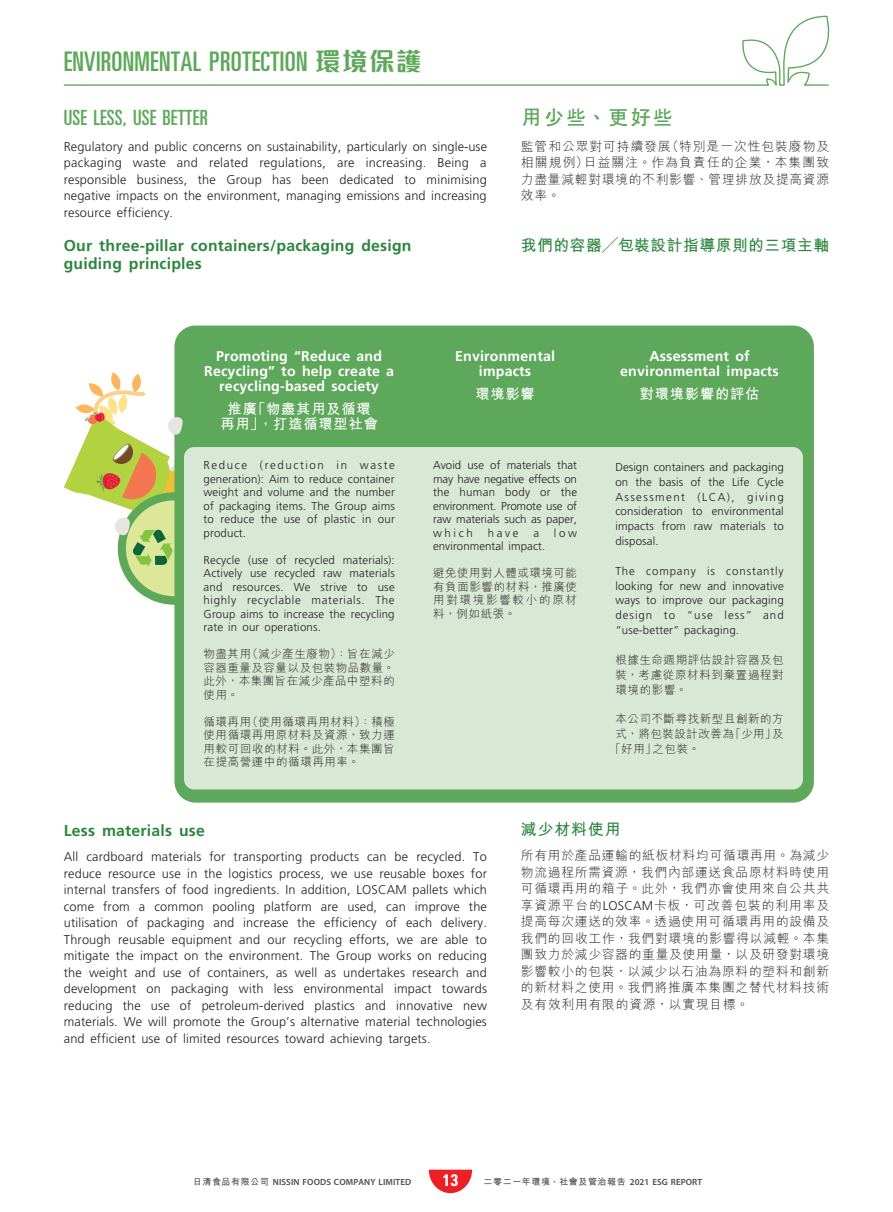
<style>
.page{position:relative;width:893px;height:1212px;background:#fff}
.page>*{position:absolute;margin:0;border:0;box-sizing:border-box;transform-origin:0 0}
.t1{font:ultra-condensed 27px "Univers LT Std";letter-spacing:.01em;color:#5da85a}
._03_H1{font:ultra-condensed 21px "Univers LT Std";letter-spacing:.01em;color:#5da85a}
._03_H1-2{font:700 21px "C Hei 2 HK";letter-spacing:.06em;color:#5da85a}
.t2{font:700 condensed 16.65px "Univers LT Std";color:#fff}
._04___H2{font:700 15.75px/18px "Frutiger LT Std";letter-spacing:.015em;color:#2b863d}
._04___H2-2{font:700 15.75px "M Hei HK";letter-spacing:.035em;color:#2b863d}
._05_____H3{font:700 14.1px/14.9px "Frutiger LT Std";letter-spacing:.015em;color:#fff;text-align:center}
._05_____H3-2{font:700 14.1px/14.9px "M Hei HK";letter-spacing:.065em;color:#fff;text-align:center}
._01_Body_Text{font:300 12.75px/16.5px "Frutiger LT Std";letter-spacing:.015em;color:#231f20;text-align:justify}
._01_Body_Text-2{font:300 12.75px/16.5px "M Hei HK";letter-spacing:.06em;color:#231f20;text-align:justify}
._08____IN2{font:300 11.55px/13.5px "Frutiger LT Std";letter-spacing:.015em;color:#231f20;text-align:justify}
._08____IN2-2{font:300 11.55px/13.5px "M Hei HK";letter-spacing:.05em;color:#231f20;text-align:justify}
._01_Body_Text-3{font:300 11.55px/13.5px "M Hei HK";letter-spacing:.06em;color:#231f20;text-align:justify}
.t3{font:600 9px "Myriad Pro";letter-spacing:.01em;color:#4b4c4d}
.t4{font:700 9px "M Hei HK";letter-spacing:.065em;color:#4b4c4d}
.s1{font-family:"M Finance HK";font-weight:700;font-stretch:normal;font-size:25.5px}
.s2{font-family:"Frutiger LT Std"}
.s3{font-family:"M Hei HK";font-weight:700}
.s4{font-family:"Myriad Pro";font-weight:600}
</style>
<div class="page">
<svg style="left:63px;top:16px;width:767px;height:70px"></svg>
<svg style="left:429px;top:1170px;width:43px;height:23px"></svg>
<svg style="left:144px;top:325px;width:670px;height:478px;fill:#5da85a"></svg>
<svg style="left:64px;top:372px;width:139px;height:224px"></svg>
<div style="left:184px;top:447px;width:619px;height:342px;background:#d8e8d5;border-radius:10px"></div>
<h1 class="t1" style="left:64px;top:46px;width:359px">ENVIRONMENTAL PROTECTION <span class="s1">環境保護</span></h1>
<p class="_03_H1" style="left:64px;top:106px;width:146px">USE LESS, USE BETTER</p>
<p class="_01_Body_Text" style="left:64px;top:138px;width:425px">Regulatory and public concerns on sustainability, particularly on single-use packaging waste and related regulations, are increasing. Being a responsible business, the Group has been dedicated to minimising negative impacts on the environment, managing emissions and increasing resource efficiency.</p>
<p class="_04___H2" style="left:64px;top:237px;width:349px">Our three-pillar containers/packaging design guiding principles</p>
<p class="_03_H1-2" style="left:521px;top:102px;width:154px">用少些、更好些</p>
<p class="_01_Body_Text-2" style="left:521px;top:137px;width:310px">監管和公眾對可持續發展（特別是一次性包裝廢物及相關規例）日益關注。作為負責任的企業，本集團致力盡量減輕對環境的不利影響、管理排放及提高資源效率。</p>
<p class="_04___H2-2" style="left:521px;top:234px;width:310px">我們的容器╱包裝設計指導原則的三項主軸</p>
<p class="_05_____H3" style="left:204px;top:349px;width:191px">Promoting “Reduce and<br>Recycling” to help create a recycling-based society</p>
<p class="_05_____H3-2" style="left:220px;top:400px;width:159px">推廣「物盡其用及循環再用」，打造循環型社會</p>
<p class="_08____IN2" style="left:204px;top:459px;width:193px">Reduce (reduction in waste generation): Aim to reduce container weight and volume and the number of packaging items. The Group aims to reduce the use of plastic in our product.</p>
<p class="_08____IN2" style="left:204px;top:553px;width:193px">Recycle (use of recycled materials):<br>Actively use recycled raw materials and resources. We strive to use highly recyclable materials. The Group aims to increase the recycling rate in our operations.</p>
<p class="_08____IN2-2" style="left:204px;top:647px;width:193px">物盡其用（減少產生廢物）：旨在減少容器重量及容量以及包裝物品數量。此外，本集團旨在減少產品中塑料的使用。</p>
<p class="_08____IN2-2" style="left:204px;top:714px;width:193px">循環再用（使用循環再用材料）：積極使用循環再用原材料及資源，致力運用較可回收的材料。此外，本集團旨在提高營運中的循環再用率。</p>
<p class="_05_____H3" style="left:455px;top:349px;width:102px">Environmental impacts</p>
<p class="_05_____H3-2" style="left:475px;top:385px;width:61px">環境影響</p>
<p class="_08____IN2" style="left:433px;top:459px;width:146px">Avoid use of materials that may have negative effects on the human body or the environment. Promote use of raw materials such as paper, which</p>
<p class="_08____IN2" style="left:488px;top:526px;width:32px">have</p>
<p class="_08____IN2" style="left:533px;top:526px;width:7px">a</p>
<p class="_08____IN2" style="left:554px;top:526px;width:25px">low</p>
<p class="_08____IN2" style="left:433px;top:540px;width:114px">environmental impact.</p>
<p class="_01_Body_Text-3" style="left:433px;top:566px;width:146px">避免使用對人體或環境可能有負面影響的材料，推廣使用對環境影響較小的原材料，例如紙張。</p>
<p class="_05_____H3" style="left:620px;top:349px;width:160px">Assessment of environmental impacts</p>
<p class="_05_____H3-2" style="left:640px;top:385px;width:121px">對環境影響的評估</p>
<p class="_08____IN2" style="left:615px;top:459px;width:170px;line-height:14.9px">Design containers and packaging on the basis of the Life Cycle Assessment (LCA), giving consideration to environmental impacts from raw materials to disposal.</p>
<p class="_08____IN2" style="left:615px;top:563px;width:170px;line-height:14.9px">The company is constantly looking for new and innovative ways to improve our packaging design to “use less” and “use-better” packaging.</p>
<p class="_08____IN2-2" style="left:615px;top:652px;width:170px;line-height:14.9px">根據生命週期評估設計容器及包裝，考慮從原材料到棄置過程對環境的影響。</p>
<p class="_08____IN2-2" style="left:615px;top:712px;width:170px">本公司不斷尋找新型且創新的方</p>
<p class="_08____IN2-2" style="left:615px;top:727px;width:170px">式，將包裝設計改善為「少用」及</p>
<p class="_08____IN2-2" style="left:610px;top:741px;width:92px">「好用」之包裝。</p>
<p class="_04___H2" style="left:64px;top:821px;width:143px">Less materials use</p>
<p class="_01_Body_Text" style="left:64px;top:848px;width:425px">All cardboard materials for transporting products can be recycled. To reduce resource use in the logistics process, we use reusable boxes for internal transfers of food ingredients. In addition, LOSCAM pallets which come from a common pooling platform are used, can improve the utilisation of packaging and increase the efficiency of each delivery.<br>Through reusable equipment and our recycling efforts, we are able to mitigate the impact on the environment. The Group works on reducing the weight and use of containers, as well as undertakes research and development on packaging with less environmental impact towards reducing the use of petroleum-derived plastics and innovative new materials. We will promote the Group’s alternative material technologies and efficient use of limited resources toward achieving targets.</p>
<p class="_04___H2-2" style="left:521px;top:817px;width:101px">減少材料使用</p>
<p class="_01_Body_Text-2" style="left:521px;top:847px;width:310px">所有用於產品運輸的紙板材料均可循環再用。為減少物流過程所需資源，我們內部運送食品原材料時使用可循環再用的箱子。此外，我們亦會使用來自公共共享資源平台的<span class="s2">LOSCAM</span>卡板，可改善包裝的利用率及提高每次運送的效率。透過使用可循環再用的設備及我們的回收工作，我們對環境的影響得以減輕。本集團致力於減少容器的重量及使用量，以及研發對環境影響較小的包裝，以減少以石油為原料的塑料和創新的新材料之使用。我們將推廣本集團之替代材料技術及有效利用有限的資源，以實現目標。</p>
<p class="t3" style="left:193px;top:1177px;width:220px"><span class="s3">日清食品有限公司</span> NISSIN FOODS COMPANY LIMITED</p>
<h3 class="t2" style="left:443px;top:1170px;width:17px">13</h3>
<p class="t4" style="left:484px;top:1175px;width:220px">二零二一年環境、社會及管治報告 <span class="s4">2021 ESG REPORT</span></p>
</div>
